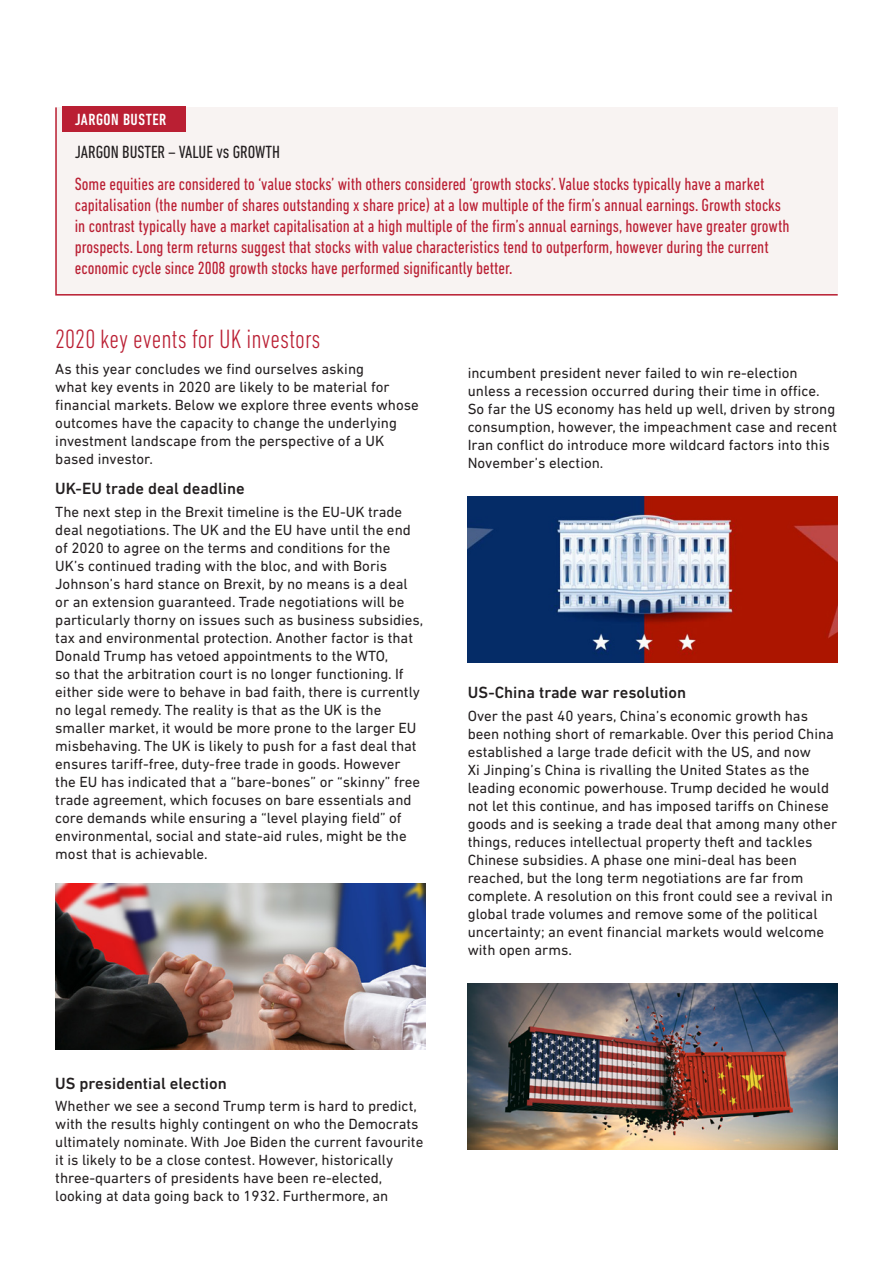
<style>
.page{position:relative;width:893px;height:1263px;background:#fff}
.page>*{position:absolute;margin:0;border:0;box-sizing:border-box;transform-origin:0 0}
.t1{font:300 condensed 27px "DIN Next LT Pro";color:#ba1f33}
.t2{font:condensed 18px/21px "DIN Next LT Pro";color:#ba1f33}
.t3{font:condensed 18px "DIN Next LT Pro";color:#231f20}
.t4{font:500 16.5px "DIN Next LT Pro";color:#231f20}
.t5{font:500 condensed 16.5px "DIN Next LT Pro";letter-spacing:.03em;color:#fff}
.t6{font:15px/18px "DIN Next LT Pro";color:#231f20}
</style>
<div class="page">
<div style="left:55px;top:106px;width:783px;height:190px;background:#f8f3f2"></div>
<div style="left:63px;top:106px;width:123px;height:26px;background:#ba1f33"></div>
<img style="left:55px;top:883px;width:370px;height:166px">
<img style="left:468px;top:496px;width:370px;height:166px">
<img style="left:468px;top:983px;width:370px;height:166px">
<p class="t5" style="left:75px;top:111px;width:93px">JARGON BUSTER</p>
<p class="t3" style="left:75px;top:142px;width:207px">JARGON BUSTER – VALUE vs GROWTH</p>
<p class="t2" style="left:75px;top:173px;width:716px">Some equities are considered to ‘value stocks’ with others considered ‘growth stocks’. Value stocks typically have a market capitalisation (the number of shares outstanding x share price) at a low multiple of the firm’s annual earnings. Growth stocks in contrast typically have a market capitalisation at a high multiple of the firm’s annual earnings, however have greater growth prospects. Long term returns suggest that stocks with value characteristics tend to outperform, however during the current economic cycle since 2008 growth stocks have performed significantly better.</p>
<h1 class="t1" style="left:55px;top:323px;width:267px">2020 key events for UK investors</h1>
<p class="t6" style="left:55px;top:360px;width:365px">As this year concludes we find ourselves asking<br>what key events in 2020 are likely to be material for financial markets. Below we explore three events whose outcomes have the capacity to change the underlying investment landscape from the perspective of a UK based investor.</p>
<p class="t4" style="left:55px;top:479px;width:191px">UK-EU trade deal deadline</p>
<p class="t6" style="left:55px;top:502px;width:370px">The next step in the Brexit timeline is the EU-UK trade deal negotiations. The UK and the EU have until the end of 2020 to agree on the terms and conditions for the UK’s continued trading with the bloc, and with Boris Johnson’s hard stance on Brexit, by no means is a deal or an extension guaranteed. Trade negotiations will be particularly thorny on issues such as business subsidies, tax and environmental protection. Another factor is that Donald Trump has vetoed appointments to the WTO,<br>so that the arbitration court is no longer functioning. If either side were to behave in bad faith, there is currently no legal remedy. The reality is that as the UK is the smaller market, it would be more prone to the larger EU misbehaving. The UK is likely to push for a fast deal that ensures tariff-free, duty-free trade in goods. However the EU has indicated that a “bare-bones” or “skinny” free trade agreement, which focuses on bare essentials and core demands while ensuring a “level playing field” of environmental, social and state-aid rules, might be the most that is achievable.</p>
<p class="t6" style="left:468px;top:363px;width:371px">incumbent president never failed to win re-election unless a recession occurred during their time in office.<br>So far the US economy has held up well, driven by strong consumption, however, the impeachment case and recent Iran conflict do introduce more wildcard factors into this November’s election.</p>
<p class="t4" style="left:468px;top:683px;width:220px">US-China trade war resolution</p>
<p class="t6" style="left:468px;top:706px;width:371px">Over the past 40 years, China’s economic growth has been nothing short of remarkable. Over this period China established a large trade deficit with the US, and now<br>Xi Jinping’s China is rivalling the United States as the leading economic powerhouse. Trump decided he would not let this continue, and has imposed tariffs on Chinese goods and is seeking a trade deal that among many other things, reduces intellectual property theft and tackles Chinese subsidies. A phase one mini-deal has been reached, but the long term negotiations are far from complete. A resolution on this front could see a revival in global trade volumes and remove some of the political uncertainty; an event financial markets would welcome with open arms.</p>
<p class="t4" style="left:55px;top:1074px;width:173px">US presidential election</p>
<p class="t6" style="left:55px;top:1097px;width:370px">Whether we see a second Trump term is hard to predict, with the results highly contingent on who the Democrats ultimately nominate. With Joe Biden the current favourite it is likely to be a close contest. However, historically three-quarters of presidents have been re-elected, looking at data going back to 1932. Furthermore, an</p>
</div>
